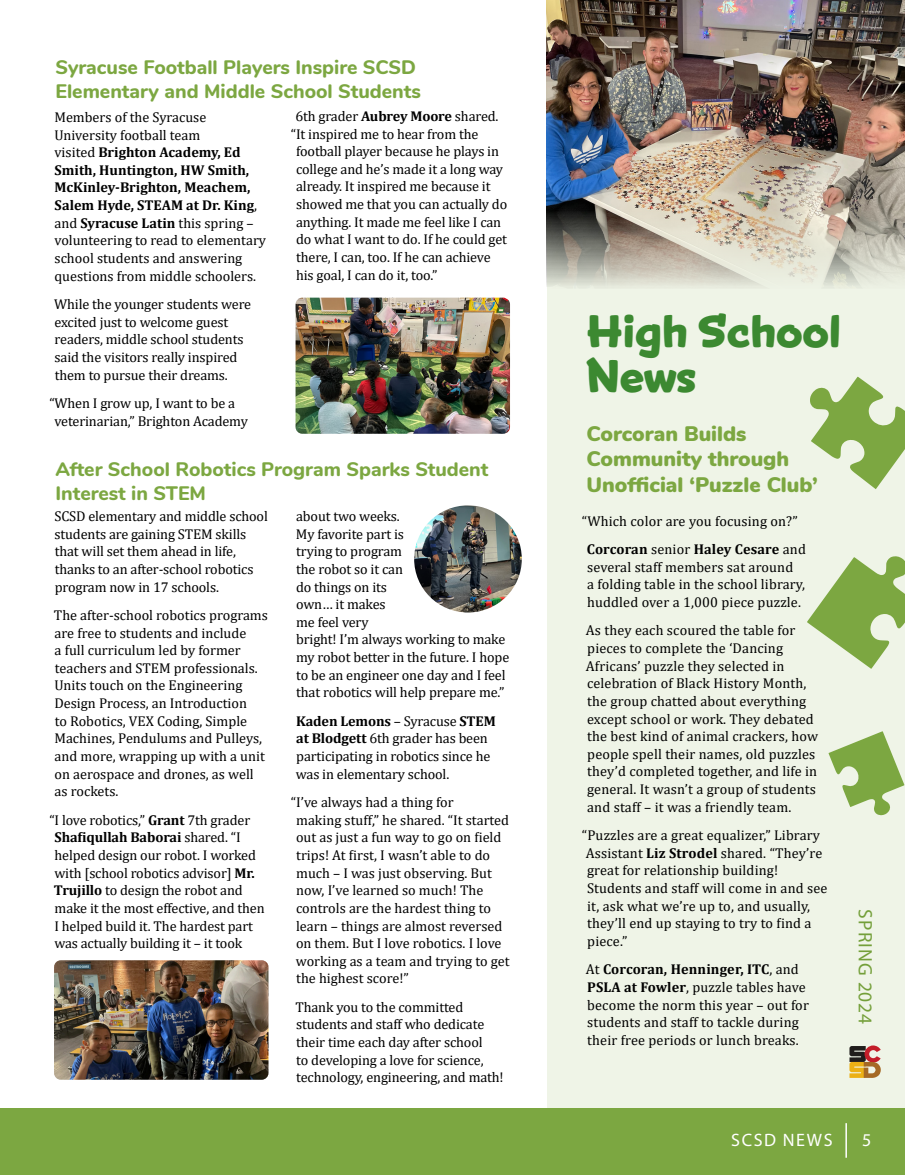
<style>
.page{position:relative;width:905px;height:1175px;background:#fff}
.page>*{position:absolute;margin:0;border:0;box-sizing:border-box;transform-origin:0 0}
.t1{font:700 45px/45px "Snicker";color:#3c8931}
.t2{font:900 21px/25.5px "Nunito";color:#7ca741}
.t3{font:800 19.5px/24px "Nunito";color:#7ca741}
.t4{font:19.5px "Myriad Pro";letter-spacing:.06em;color:#7ca741}
.t5{font:18px "Myriad Pro";letter-spacing:.09em;color:#fff}
.t6{font:14.25px/17.7px "Cambria";letter-spacing:-.005em;color:#000}
.s1{font-weight:700}
</style>
<div class="page">
<div style="left:0;top:1108px;width:904px;height:66px;background:#7ca741"></div>
<hr style="left:845px;top:1123px;width:1px;height:34px;background:#fff">
<div style="left:546px;top:0;width:358px;height:1108px;background:#eff4e7"></div>
<img style="left:295px;top:298px;width:215px;height:136px">
<img style="left:54px;top:960px;width:214px;height:119px">
<img style="left:546px;top:0;width:358px;height:288px">
<img style="left:414px;top:505px;width:108px;height:107px;border-radius:54px">
<svg style="left:810px;top:376px;width:94px;height:113px"></svg>
<svg style="left:807px;top:556px;width:97px;height:113px"></svg>
<svg style="left:828px;top:731px;width:76px;height:84px"></svg>
<h3 class="t3" style="left:56px;top:54px;width:367px">Syracuse Football Players Inspire SCSD<br>Elementary and Middle School Students</h3>
<p class="t6" style="left:54px;top:108px;width:213px">Members of the Syracuse<br>University football team<br>visited <span class="s1">Brighton Academy, Ed<br>Smith, Huntington, HW Smith,<br>McKinley-Brighton, Meachem,<br>Salem Hyde, STEAM at Dr. King</span>, and <span class="s1">Syracuse Latin</span> this spring – volunteering to read to elementary school students and answering questions from middle schoolers.</p>
<p class="t6" style="left:54px;top:295px;width:198px">While the younger students were excited just to welcome guest readers, middle school students said the visitors really inspired them to pursue their dreams.</p>
<p class="t6" style="left:54px;top:394px;width:195px;text-indent:-5px">“When I grow up, I want to be a veterinarian,” Brighton Academy</p>
<p class="t6" style="left:295px;top:107px;width:205px">6th grader <span class="s1">Aubrey Moore</span> shared.</p>
<p class="t6" style="left:291px;top:125px;width:189px">“It inspired me to hear from the</p>
<p class="t6" style="left:296px;top:142px;width:204px">football player because he plays in</p>
<p class="t6" style="left:296px;top:160px;width:208px">college and he’s made it a long way</p>
<p class="t6" style="left:296px;top:178px;width:196px">already. It inspired me because it</p>
<p class="t6" style="left:296px;top:195px;width:213px">showed me that you can actually do</p>
<p class="t6" style="left:296px;top:213px;width:206px">anything. It made me feel like I can</p>
<p class="t6" style="left:296px;top:231px;width:212px">do what I want to do. If he could get</p>
<p class="t6" style="left:296px;top:248px;width:196px">there, I can, too. If he can achieve</p>
<p class="t6" style="left:296px;top:266px;width:143px">his goal, I can do it, too.”</p>
<h3 class="t3" style="left:56px;top:456px;width:434px">After School Robotics Program Sparks Student<br>Interest in STEM</h3>
<p class="t6" style="left:54px;top:507px;width:215px">SCSD elementary and middle school students are gaining STEM skills that will set them ahead in life, thanks to an after-school robotics program now in 17 schools.</p>
<p class="t6" style="left:54px;top:606px;width:215px">The after-school robotics programs are free to students and include<br>a full curriculum led by former teachers and STEM professionals.<br>Units touch on the Engineering<br>Design Process, an Introduction<br>to Robotics, VEX Coding, Simple<br>Machines, Pendulums and Pulleys, and more, wrapping up with a unit on aerospace and drones, as well as rockets.</p>
<p class="t6" style="left:54px;top:811px;width:212px;text-indent:-5px">“I love robotics,” <span class="s1">Grant</span> 7th grader <span class="s1">Shafiqullah Baborai</span> shared. “I helped design our robot. I worked with [school robotics advisor] <span class="s1">Mr.<br>Trujillo</span> to design the robot and make it the most effective, and then I helped build it. The hardest part was actually building it – it took</p>
<p class="t6" style="left:296px;top:507px;width:215px">about two weeks.<br>My favorite part is<br>trying to program<br>the robot so it can<br>do things on its<br>own… it makes<br>me feel very<br>bright! I’m always working to make my robot better in the future. I hope to be an engineer one day and I feel that robotics will help prepare me.”</p>
<p class="t6" style="left:296px;top:712px;width:201px"><span class="s1">Kaden Lemons</span> – Syracuse <span class="s1">STEM at Blodgett</span> 6th grader has been participating in robotics since he was in elementary school.</p>
<p class="t6" style="left:296px;top:793px;width:215px;text-indent:-5px">“I’ve always had a thing for<br>making stuff,” he shared. “It started out as just a fun way to go on field trips! At first, I wasn’t able to do much – I was just observing. But now, I’ve learned so much! The controls are the hardest thing to learn – things are almost reversed on them. But I love robotics. I love working as a team and trying to get the highest score!”</p>
<p class="t6" style="left:295px;top:998px;width:210px">Thank you to the committed students and staff who dedicate their time each day after school<br>to developing a love for science, technology, engineering, and math!</p>
<h1 class="t1" style="left:586px;top:309px;width:256px">High School<br>News</h1>
<h2 class="t2" style="left:586px;top:420px;width:233px">Corcoran Builds<br>Community through<br>Unofficial ‘Puzzle Club’</h2>
<p class="t6" style="left:582px;top:506px;width:225px;line-height:28.5px;text-align:center">“Which color are you focusing on?”<br><span class="s1">Corcoran</span> senior <span class="s1">Haley Cesare</span> and</p>
<p class="t6" style="left:587px;top:558px;width:219px">several staff members sat around<br>a folding table in the school library, huddled over a 1,000 piece puzzle.</p>
<p class="t6" style="left:586px;top:621px;width:234px">As they each scoured the table for pieces to complete the ‘Dancing Africans’ puzzle they selected in celebration of Black History Month, the group chatted about everything except school or work. They debated the best kind of animal crackers, how people spell their names, old puzzles they’d completed together, and life in general. It wasn’t a group of students and staff – it was a friendly team.</p>
<p class="t6" style="left:582px;top:826px;width:247px">“Puzzles are a great equalizer,” Library Assistant <span class="s1">Liz Strodel</span> shared. “They’re great for relationship building!<br>Students and staff will come in and see it, ask what we’re up to, and usually, they’ll end up staying to try to find a piece.”</p>
<p class="t6" style="left:586px;top:960px;width:224px">At <span class="s1">Corcoran, Henninger, ITC</span>, and <span class="s1">PSLA at Fowler</span>, puzzle tables have become the norm this year – out for students and staff to tackle during their free periods or lunch breaks.</p>
<h3 class="t4" style="left:877px;top:909px;width:116px;rotate:90deg">SPRING 2024</h3>
<p class="t5" style="left:731px;top:1129px;width:103px">SCSD NEWS</p>
<p class="t5" style="left:862px;top:1128px;width:11px">5</p>
</div>
